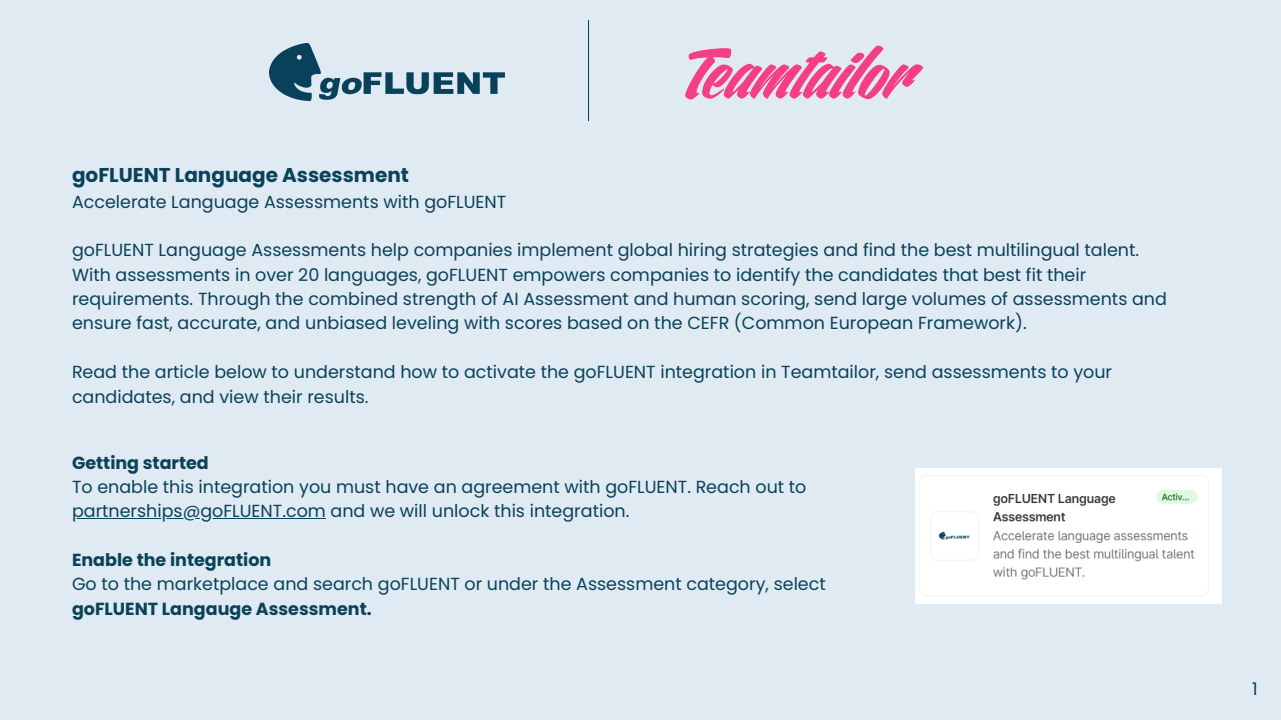
<style>
.page{position:relative;width:1281px;height:720px;background:#dfeaf2}
.page>*{position:absolute;margin:0;border:0;box-sizing:border-box;transform-origin:0 0}
.t1{font:700 20px "Poppins";color:#0a4259}
.t2{font:17.5px/24.4px "Poppins";color:#0a4259}
.t3{font:700 17.5px "Poppins";color:#0a4259}
.s1{font-weight:700}
</style>
<div class="page">
<img style="left:270px;top:44px;width:234px;height:57px">
<img style="left:685px;top:45px;width:238px;height:55px">
<hr style="left:588px;top:20px;width:1px;height:101px;background:#0a4259">
<img style="left:915px;top:468px;width:306px;height:135px">
<hr style="left:72px;top:518px;width:254px;height:1px;background:#0a4259">
<p class="t1" style="left:72px;top:161px;width:338px">goFLUENT Language Assessment</p>
<p class="t2" style="left:72px;top:189px;width:436px">Accelerate Language Assessments with goFLUENT</p>
<p class="t2" style="left:72px;top:238px;width:1096px">goFLUENT Language Assessments help companies implement global hiring strategies and find the best multilingual talent.<br>With assessments in over 20 languages, goFLUENT empowers companies to identify the candidates that best fit their requirements. Through the combined strength of AI Assessment and human scoring, send large volumes of assessments and ensure fast, accurate, and unbiased leveling with scores based on the CEFR (Common European Framework).</p>
<p class="t2" style="left:72px;top:360px;width:1041px">Read the article below to understand how to activate the goFLUENT integration in Teamtailor, send assessments to your candidates, and view their results.</p>
<h1 class="t2" style="left:72px;top:450px;width:736px"><span class="s1">Getting started<br></span>To enable this integration you must have an agreement with goFLUENT. Reach out to</h1>
<h1 class="t2" style="left:72px;top:499px;width:559px">partnerships@goFLUENT.com and we will unlock this integration.</h1>
<h1 class="t2" style="left:72px;top:548px;width:755px"><span class="s1">Enable the integration<br></span>Go to the marketplace and search goFLUENT or under the Assessment category, select</h1>
<h1 class="t3" style="left:72px;top:596px;width:301px">goFLUENT Langauge Assessment.</h1>
<h1 class="t2" style="left:1252px;top:676px;width:7px">1</h1>
</div>
